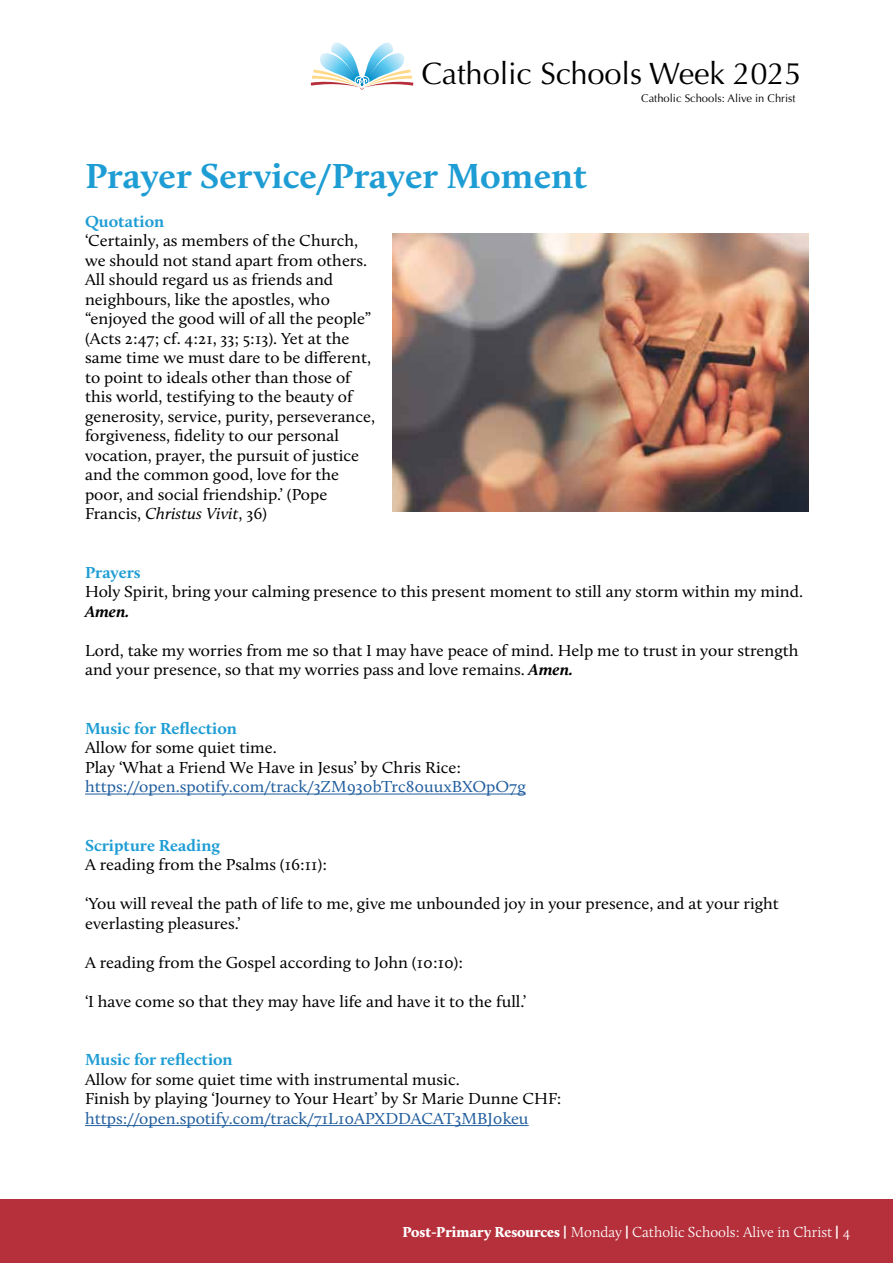
<style>
.page{position:relative;width:893px;height:1263px;background:#fff}
.page>*{position:absolute;margin:0;border:0;box-sizing:border-box;transform-origin:0 0}
.t1{font:700 36px "Calluna";color:#1e9dd4;scale:1.05 1}
.t2{font:30.9px "Optima";letter-spacing:-.005em;color:#000}
.t3{font:16.5px/19.5px "Calluna";color:#000;scale:1.05 1}
.t4{font:16.5px "Calluna";color:#215e9e;scale:1.05 1}
.t5{font:700 16.5px "Calluna";color:#1e9dd4;scale:1.05 1}
.t6{font:italic 700 16.5px "Calluna";color:#000;scale:1.05 1}
.t7{font:300 15px "Calluna";color:#fff}
.t8{font:11.1px "Optima";color:#000}
.s1{font-style:italic}
.s2{font-weight:700;font-style:italic}
.s3{font-weight:900}
.s4{font-family:"Karmina";font-weight:700}
</style>
<div class="page">
<div style="left:0;top:1199px;width:893px;height:64px;background:#b6303b"></div>
<svg style="left:311px;top:43px;width:102px;height:47px"></svg>
<hr style="left:85px;top:794px;width:441px;height:1px;background:#215e9e">
<hr style="left:85px;top:1125px;width:444px;height:1px;background:#215e9e">
<img style="left:392px;top:233px;width:417px;height:278px">
<h2 class="t2" style="left:421px;top:56px;width:382px">Catholic Schools Week 2025</h2>
<h1 class="t1" style="left:85px;top:153px;width:480px">Prayer Service/Prayer Moment</h1>
<p class="t5" style="left:85px;top:211px;width:77px">Quotation</p>
<p class="t3" style="left:85px;top:231px;width:278px">‘Certainly, as members of the Church, we should not stand apart from others.<br>All should regard us as friends and neighbours, like the apostles, who “enjoyed the good will of all the people” (Acts 2:47; cf. 4:21, 33; 5:13). Yet at the same time we must dare to be different, to point to ideals other than those of this world, testifying to the beauty of generosity, service, purity, perseverance, forgiveness, fidelity to our personal vocation, prayer, the pursuit of justice and the common good, love for the poor, and social friendship.’ (Pope Francis, <span class="s1">Christus Vivit</span>, 36)</p>
<p class="t8" style="left:641px;top:92px;width:156px">Catholic Schools: Alive in Christ</p>
<p class="t5" style="left:85px;top:562px;width:54px">Prayers</p>
<p class="t3" style="left:85px;top:582px;width:685px">Holy Spirit, bring your calming presence to this present moment to still any storm within my mind.</p>
<p class="t6" style="left:85px;top:601px;width:44px">Amen.</p>
<p class="t3" style="left:85px;top:640px;width:681px">Lord, take my worries from me so that I may have peace of mind. Help me to trust in your strength and your presence, so that my worries pass and love remains. <span class="s2">Amen.</span></p>
<p class="t5" style="left:85px;top:718px;width:146px">Music for Reflection</p>
<p class="t3" style="left:85px;top:738px;width:360px">Allow for some quiet time.<br>Play ‘What a Friend We Have in Jesus’ by Chris Rice:</p>
<p class="t4" style="left:85px;top:777px;width:421px">https://open.spotify.com/track/3ZM930bTrc80uuxBXOpO7g</p>
<p class="t5" style="left:85px;top:835px;width:130px">Scripture Reading</p>
<p class="t3" style="left:85px;top:855px;width:232px">A reading from the Psalms (16:11):</p>
<p class="t3" style="left:85px;top:894px;width:662px">‘You will reveal the path of life to me, give me unbounded joy in your presence, and at your right everlasting pleasures.’</p>
<p class="t3" style="left:85px;top:952px;width:362px">A reading from the Gospel according to John (10:10):</p>
<p class="t3" style="left:85px;top:991px;width:422px">‘I have come so that they may have life and have it to the full.’</p>
<p class="t5" style="left:85px;top:1050px;width:142px">Music for reflection</p>
<p class="t3" style="left:85px;top:1069px;width:455px">Allow for some quiet time with instrumental music.<br>Finish by playing ‘Journey to Your Heart’ by Sr Marie Dunne CHF:</p>
<p class="t4" style="left:85px;top:1108px;width:424px">https://open.spotify.com/track/71L10APXDDACAT3MBJ0keu</p>
<p class="t7" style="left:403px;top:1223px;width:449px"><span class="s3">Post-Primary Resources</span> <span class="s4">|</span> Monday <span class="s4">|</span> Catholic Schools: Alive in Christ <span class="s4">|</span> 4</p>
</div>
